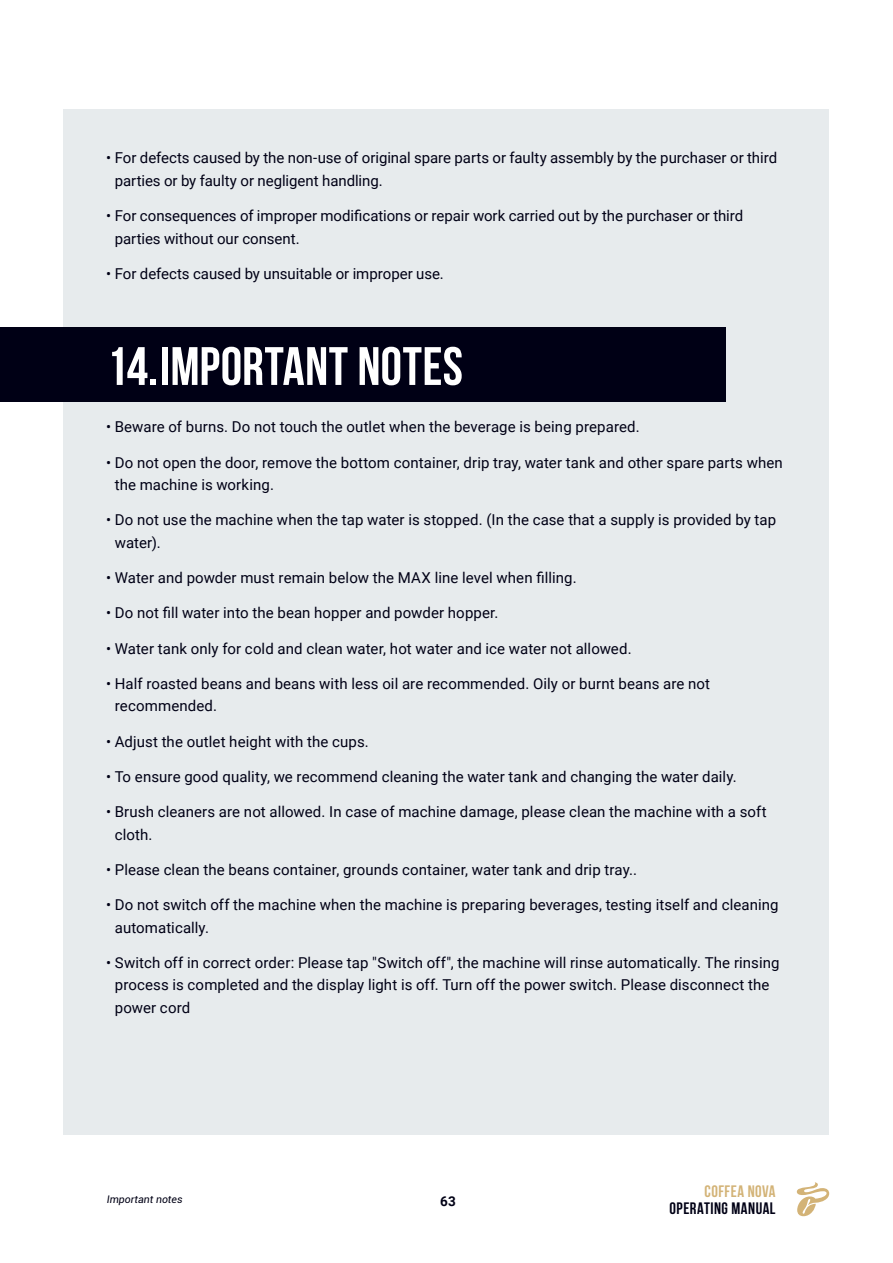
<style>
.page{position:relative;width:893px;height:1263px;background:#fff}
.page>*{position:absolute;margin:0;border:0;box-sizing:border-box;transform-origin:0 0}
.t1{font:700 54px "Bebas Neue";letter-spacing:.005em;color:#fff}
.t2{font:700 16.5px "Bebas Neue";letter-spacing:.03em;color:#000015}
.t3{font:700 16.5px "Bebas Neue";letter-spacing:.03em;color:#d3b377}
.t4{font:15px/22.5px "Roboto";letter-spacing:.005em;color:#000015}
.t5{font:700 13.5px "Roboto";color:#000015}
.t6{font:italic 10.5px "Roboto";color:#000015}
</style>
<div class="page">
<div style="left:64px;top:109px;width:765px;height:1026px;background:#e7ebed"></div>
<svg style="left:797px;top:1182px;width:32px;height:34px"></svg>
<div style="left:0;top:327px;width:725px;height:75px;background:#000015"></div>
<p class="t4" style="left:115px;top:146px;width:664px;text-indent:-9px">• For defects caused by the non-use of original spare parts or faulty assembly by the purchaser or third parties or by faulty or negligent handling.</p>
<p class="t4" style="left:115px;top:204px;width:630px;text-indent:-9px">• For consequences of improper modifications or repair work carried out by the purchaser or third parties without our consent.</p>
<p class="t4" style="left:106px;top:262px;width:339px">• For defects caused by unsuitable or improper use.</p>
<p class="t1" style="left:106px;top:337px;width:358px">14.IMPORTANT NOTES</p>
<p class="t4" style="left:106px;top:415px;width:535px">• Beware of burns. Do not touch the outlet when the beverage is being prepared.</p>
<p class="t4" style="left:115px;top:450px;width:670px;text-indent:-9px">• Do not open the door, remove the bottom container, drip tray, water tank and other spare parts when the machine is working.</p>
<p class="t4" style="left:115px;top:508px;width:663px;text-indent:-9px">• Do not use the machine when the tap water is stopped. (In the case that a supply is provided by tap water).</p>
<p class="t4" style="left:106px;top:566px;width:472px">• Water and powder must remain below the MAX line level when filling.</p>
<p class="t4" style="left:106px;top:601px;width:394px">• Do not fill water into the bean hopper and powder hopper.</p>
<p class="t4" style="left:106px;top:636px;width:527px">• Water tank only for cold and clean water, hot water and ice water not allowed.</p>
<p class="t4" style="left:115px;top:672px;width:597px;text-indent:-9px">• Half roasted beans and beans with less oil are recommended. Oily or burnt beans are not recommended.</p>
<p class="t4" style="left:106px;top:729px;width:264px">• Adjust the outlet height with the cups.</p>
<p class="t4" style="left:106px;top:765px;width:632px">• To ensure good quality, we recommend cleaning the water tank and changing the water daily.</p>
<p class="t4" style="left:115px;top:800px;width:653px;text-indent:-9px">• Brush cleaners are not allowed. In case of machine damage, please clean the machine with a soft cloth.</p>
<p class="t4" style="left:106px;top:858px;width:532px">• Please clean the beans container, grounds container, water tank and drip tray..</p>
<p class="t4" style="left:115px;top:893px;width:665px;text-indent:-9px">• Do not switch off the machine when the machine is preparing beverages, testing itself and cleaning automatically.</p>
<p class="t4" style="left:115px;top:951px;width:666px;text-indent:-9px">• Switch off in correct order: Please tap "Switch off", the machine will rinse automatically. The rinsing process is completed and the display light is off. Turn off the power switch. Please disconnect the power cord</p>
<p class="t6" style="left:107px;top:1192px;width:77px">Important notes</p>
<p class="t5" style="left:440px;top:1192px;width:17px">63</p>
<p class="t3" style="left:704px;top:1182px;width:73px">COFFEA NOVA</p>
<p class="t2" style="left:670px;top:1199px;width:107px">OPERATING MANUAL</p>
</div>
